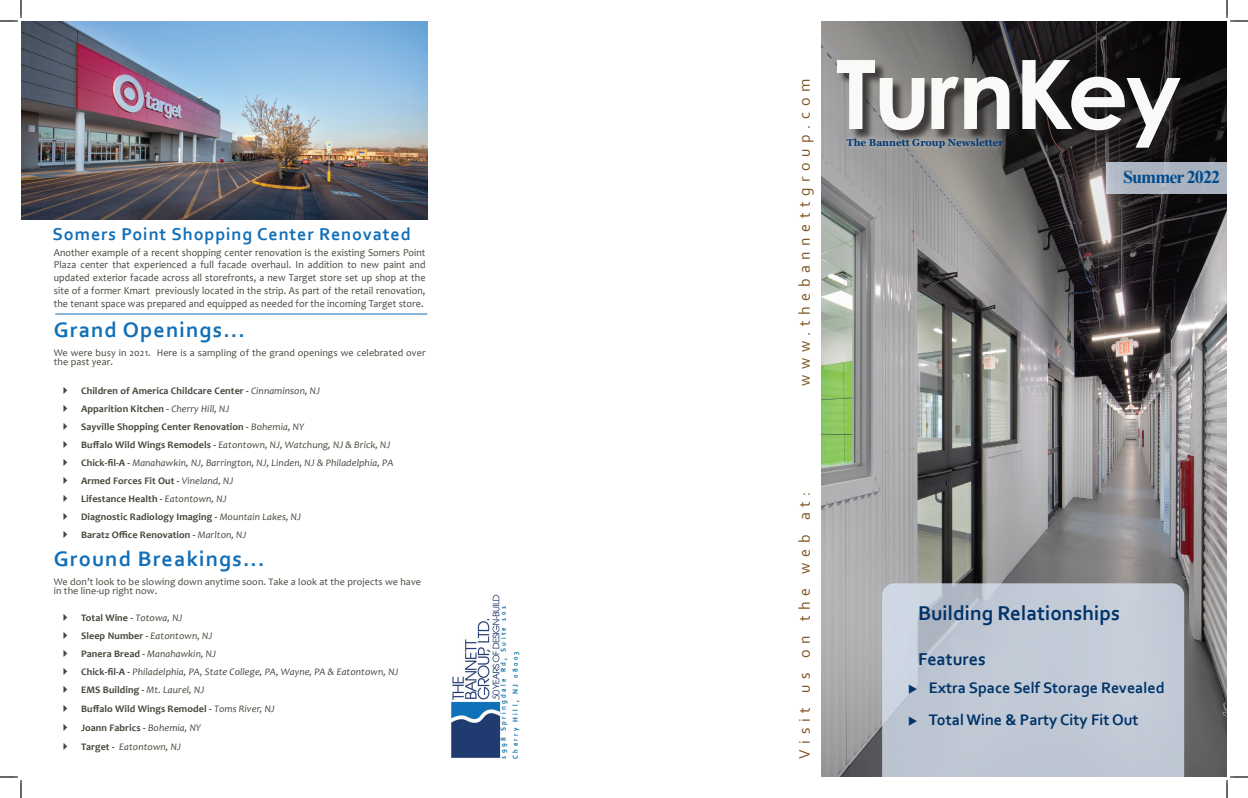
<style>
.page{position:relative;width:1248px;height:798px;background:#fff}
.page>*{position:absolute;margin:0;border:0;box-sizing:border-box;transform-origin:0 0}
.t1{font:700 96px "Century Gothic";letter-spacing:-.03em;color:#f9faf8}
.t2{font:700 22px "Corbel";letter-spacing:.05em;color:#116fb8}
.t3{font:700 21px "Corbel";color:#003369}
.t4{font:700 18px "Corbel";letter-spacing:.05em;color:#116fb8}
.t5{font:700 18px "Times New Roman";letter-spacing:-.05em;color:#004b8c}
.t6{font:700 18px "Corbel";color:#003369}
.t7{font:16px "Corbel";letter-spacing:.35em;color:#7f5522}
.t8{font:700 16px "Corbel";color:#013469}
.t9{font:700 16px "Corbel";color:#003369}
.t10{font:10.6px/12.7px "Candara";letter-spacing:.01em;color:#45453a;text-align:justify;scale:.94 1}
.t11{font:700 10px/18px "Candara";letter-spacing:.01em;color:#45453a}
.t12{font:10px/9px "Candara";letter-spacing:.01em;color:#45453a}
.t13{font:italic 10px/18px "Candara";letter-spacing:.01em;color:#45453a}
.t14{font:700 10px "Georgia";color:#013976}
.t15{font:700 7.5px/12px "Corbel";letter-spacing:.35em;color:#006da6;scale:.9 1}
.s1{font-weight:400;font-style:italic}
.s2{font-weight:700;font-style:normal}
.s3{color:#003369}
</style>
<div class="page">
<img style="left:821px;top:21px;width:406px;height:756px">
<svg style="left:882px;top:583px;width:302px;height:194px;background:#c0c9d4"></svg>
<div style="left:839px;top:61px;width:353px;height:99px;background:#231f20;opacity:.75"></div>
<img style="left:451px;top:595px;width:49px;height:163px">
<div style="left:1106px;top:163px;width:121px;height:31px;background:#aab3be"></div>
<hr style="left:55px;top:314px;width:372px;height:1px;background:#116fb8">
<div style="left:841px;top:132px;width:168px;height:22px;background:#fff;opacity:.5"></div>
<img style="left:21px;top:21px;width:406px;height:199px">
<svg style="left:0;top:0;width:22px;height:22px"></svg>
<svg style="left:0;top:776px;width:22px;height:22px"></svg>
<svg style="left:1226px;top:0;width:22px;height:22px"></svg>
<svg style="left:1226px;top:776px;width:22px;height:22px"></svg>
<h3 class="t4" style="left:53px;top:223px;width:360px">Somers Point Shopping Center Renovated</h3>
<p class="t10" style="left:54px;top:246px;width:397px">Another example of a recent shopping center renovation is the existing Somers Point Plaza center that experienced a full facade overhaul. In addition to new paint and updated exterior facade across all storefronts, a new Target store set up shop at the site of a former Kmart previously located in the strip. As part of the retail renovation, the tenant space was prepared and equipped as needed for the incoming Target store.</p>
<h2 class="t2" style="left:54px;top:316px;width:193px">Grand Openings...</h2>
<p class="t12" style="left:54px;top:348px;width:373px">We were busy in 2021. Here is a sampling of the grand openings we celebrated over the past year.</p>
<p class="t11" style="left:81px;top:382px;width:314px">Children of America Childcare Center - <span class="s1">Cinnaminson, NJ<br></span>Apparition Kitchen - <span class="s1">Cherry Hill, NJ<br></span>Sayville Shopping Center Renovation - <span class="s1">Bohemia, NY<br></span>Buffalo Wild Wings Remodels - <span class="s1">Eatontown, NJ, Watchung, NJ &amp; Brick, NJ </span>Chick-fil-A - <span class="s1">Manahawkin, NJ, Barrington, NJ, Linden, NJ &amp; Philadelphia, PA </span>Armed Forces Fit Out - <span class="s1">Vineland, NJ<br></span>Lifestance Health - <span class="s1">Eatontown, NJ<br></span>Diagnostic Radiology Imaging - <span class="s1">Mountain Lakes, NJ<br></span>Baratz Office Renovation - <span class="s1">Marlton, NJ</span></p>
<h2 class="t2" style="left:54px;top:545px;width:212px">Ground Breakings...</h2>
<p class="t12" style="left:54px;top:577px;width:369px">We don’t look to be slowing down anytime soon. Take a look at the projects we have in the line-up right now.</p>
<p class="t13" style="left:81px;top:609px;width:319px"><span class="s2">Total Wine -</span> Totowa, NJ<br><span class="s2">Sleep Number -</span> Eatontown, NJ<br><span class="s2">Panera Bread -</span> Manahawkin, NJ<br><span class="s2">Chick-fil-A -</span> Philadelphia, PA, State College, PA, Wayne, PA &amp; Eatontown, NJ <span class="s2">EMS Building -</span> Mt. Laurel, NJ</p>
<p class="t11" style="left:81px;top:699px;width:195px;line-height:19px">Buffalo Wild Wings Remodel - <span class="s1">Toms River, NJ<br></span>Joann Fabrics - <span class="s1">Bohemia, NY<br></span>Target - <span class="s1">Eatontown, NJ</span></p>
<p class="t15" style="left:497px;top:759px;width:171px;rotate:-90deg">1998 Springdale Rd, Suite 101<br>Cherry Hill, NJ 08003</p>
<h3 class="t7" style="left:795px;top:386px;width:309px;rotate:-90deg">www.thebannettgroup.com</h3>
<h1 class="t1" style="left:836px;top:21px;width:347px">TurnKey</h1>
<p class="t14" style="left:847px;top:136px;width:158px">The Bannett Group Newsletter</p>
<h3 class="t5" style="left:1123px;top:164px;width:99px">Summer 2022</h3>
<h3 class="t7" style="left:795px;top:759px;width:269px;rotate:-90deg">Visit us on the web at:</h3>
<h3 class="t3" style="left:918px;top:600px;width:203px">Building Relationships</h3>
<h3 class="t6" style="left:918px;top:648px;width:69px">Features</h3>
<h3 class="t8" style="left:908px;top:677px;width:258px"><span class="s3">◆</span> Extra Space Self Storage Revealed</h3>
<h3 class="t9" style="left:908px;top:710px;width:232px">◆ Total Wine &amp; Party City Fit Out</h3>
</div>
